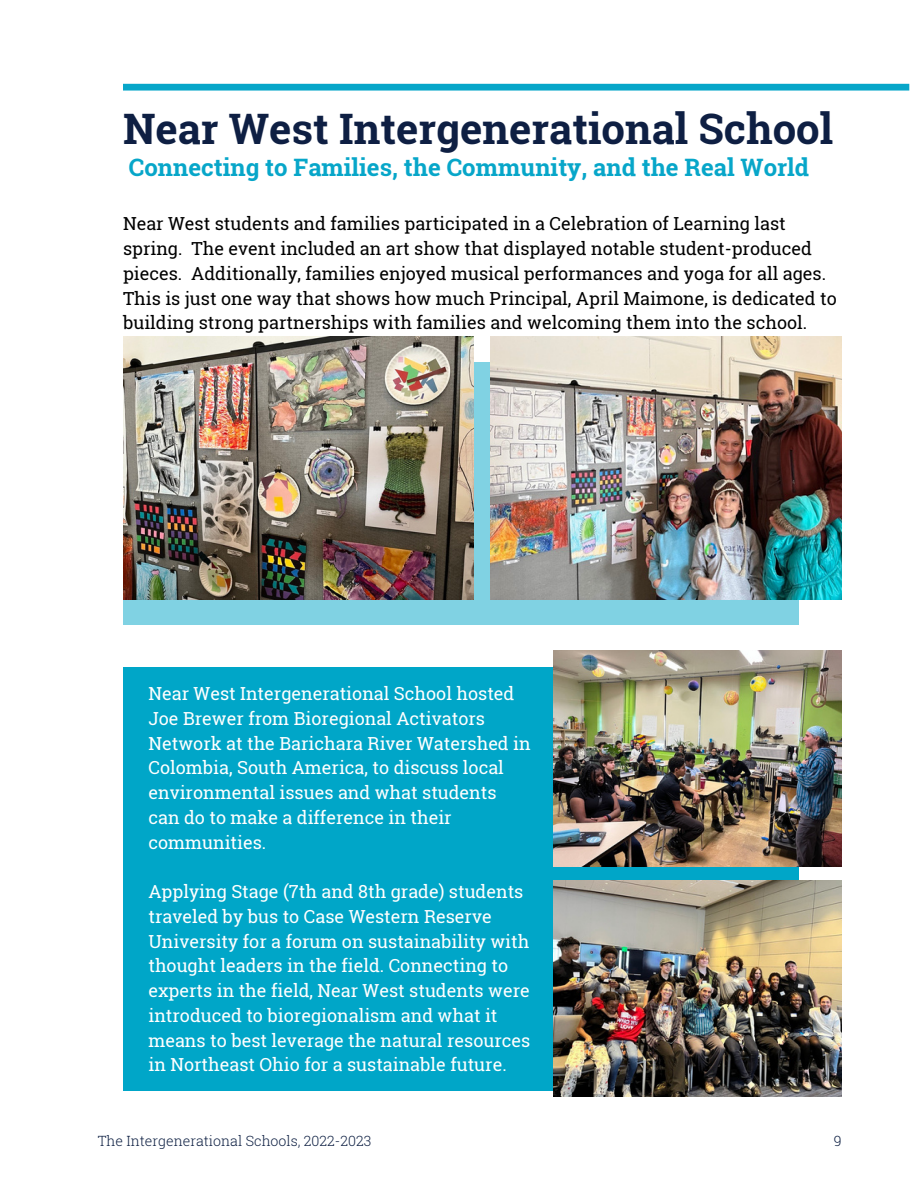
<style>
.page{position:relative;width:918px;height:1188px;background:#fff}
.page>*{position:absolute;margin:0;border:0;box-sizing:border-box;transform-origin:0 0}
.t1{font:700 42px "Roboto Slab";color:#0e1f43}
.t2{font:700 24px "Roboto Slab";color:#07a6c9}
.t3{font:18px/24.8px "Roboto Slab";color:#fff}
.t4{font:18px/24.8px "Roboto Slab";color:#000}
.t5{font:300 14.1px "Roboto Slab";color:#0e2043}
</style>
<div class="page">
<div style="left:123px;top:84px;width:786px;height:7px;background:#07a6c9"></div>
<div style="left:123px;top:362px;width:675px;height:262px;background:#80d2e3"></div>
<img style="left:123px;top:336px;width:351px;height:263px">
<img style="left:491px;top:336px;width:351px;height:263px">
<div style="left:123px;top:667px;width:675px;height:423px;background:#00a6c8"></div>
<img style="left:553px;top:651px;width:288px;height:216px">
<img style="left:553px;top:881px;width:288px;height:216px">
<p class="t1" style="left:123px;top:100px;width:712px">Near West Intergenerational School</p>
<p class="t2" style="left:129px;top:151px;width:682px">Connecting to Families, the Community, and the Real World</p>
<p class="t4" style="left:123px;top:211px;width:715px">Near West students and families participated in a Celebration of Learning last spring. The event included an art show that displayed notable student-produced pieces. Additionally, families enjoyed musical performances and yoga for all ages.<br>This is just one way that shows how much Principal, April Maimone, is dedicated to building strong partnerships with families and welcoming them into the school.</p>
<p class="t3" style="left:148px;top:681px;width:384px">Near West Intergenerational School hosted Joe Brewer from Bioregional Activators Network at the Barichara River Watershed in Colombia, South America, to discuss local environmental issues and what students can do to make a difference in their communities.</p>
<p class="t3" style="left:148px;top:879px;width:383px">Applying Stage (7th and 8th grade) students traveled by bus to Case Western Reserve University for a forum on sustainability with thought leaders in the field. Connecting to experts in the field, Near West students were introduced to bioregionalism and what it means to best leverage the natural resources in Northeast Ohio for a sustainable future.</p>
<p class="t5" style="left:98px;top:1132px;width:275px">The Intergenerational Schools, 2022-2023</p>
<p class="t5" style="left:834px;top:1132px;width:9px">9</p>
</div>
